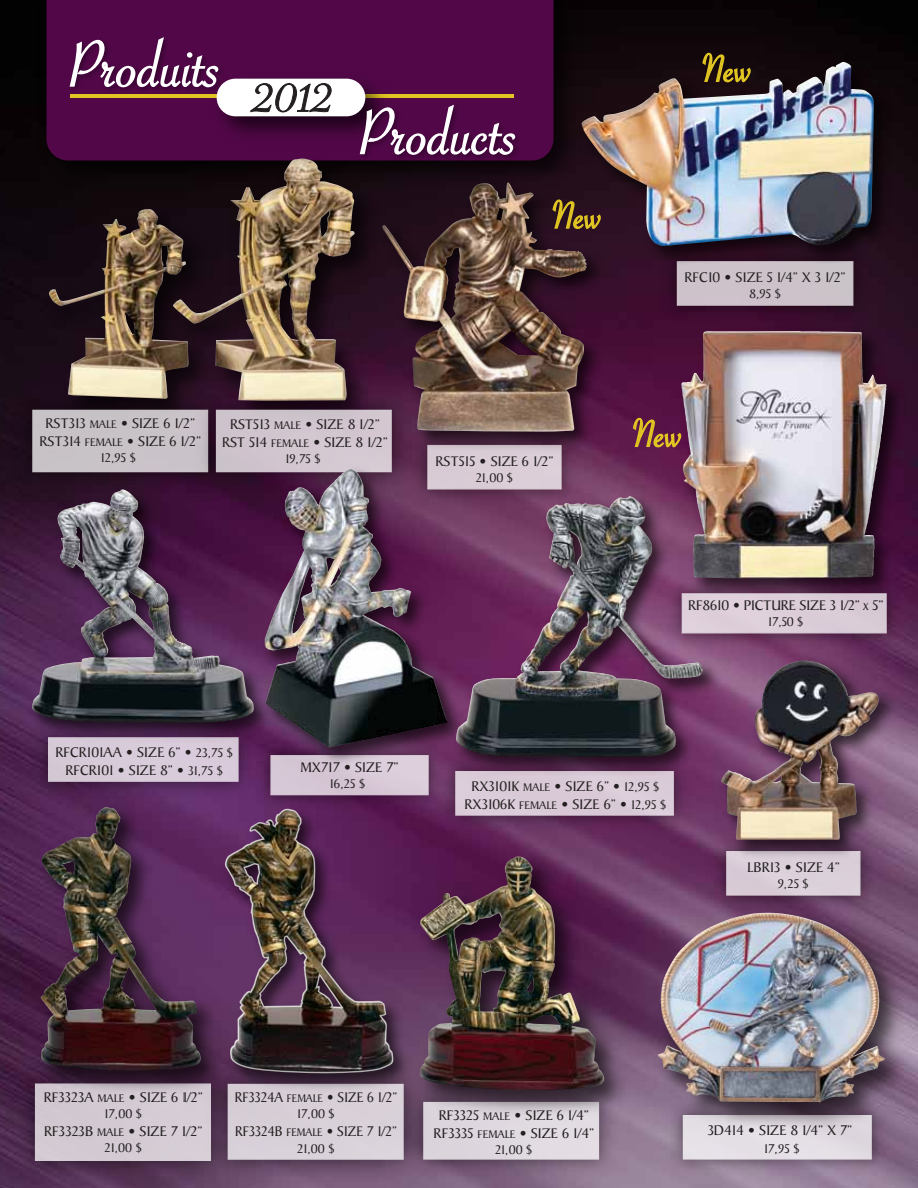
<style>
.page{position:relative;width:918px;height:1188px;background:#fff}
.page>*{position:absolute;margin:0;border:0;box-sizing:border-box;transform-origin:0 0}
.t1{font:69px "Savoye Plain";color:#fff}
.t2{font:15px/18px "Baker Signet";color:#231f20;text-align:center}
.t3{font:15px "Baker Signet";color:#231f20;scale:.95 1}
.t4{font:13.5px "Baker Signet";color:#231f20}
.s1{color:#231f20}
.s2{font-size:11.85px}
.s3{font-size:13.5px}
</style>
<div class="page">
<img style="left:0;top:0;width:918px;height:1188px">
<div style="left:34px;top:0;width:553px;height:148px;background:#080304"></div>
<div style="left:46px;top:0;width:508px;height:148px;background:#520848"></div>
<img style="left:27px;top:753px;width:224px;height:26px">
<div style="left:48px;top:737px;width:191px;height:45px;background:#d8cbdb;border:1px solid #fff"></div>
<img style="left:251px;top:753px;width:182px;height:62px">
<div style="left:270px;top:755px;width:159px;height:40px;background:#d7c8d6;border:1px solid #fff"></div>
<img style="left:433px;top:770px;width:264px;height:68px">
<div style="left:455px;top:771px;width:219px;height:45px;background:#dacbd8;border:1px solid #fff"></div>
<img style="left:662px;top:1142px;width:231px;height:39px">
<div style="left:683px;top:1115px;width:189px;height:45px;background:#e5e0e7;border:1px solid #fff"></div>
<div style="left:427px;top:445px;width:135px;height:45px;background:#dbced8;border:1px solid #fff"></div>
<img style="left:416px;top:148px;width:210px;height:322px">
<img style="left:393px;top:183px;width:194px;height:249px">
<img style="left:656px;top:273px;width:219px;height:54px">
<div style="left:677px;top:261px;width:176px;height:45px;background:#cdc2ca"></div>
<img style="left:567px;top:49px;width:336px;height:224px">
<img style="left:582px;top:62px;width:293px;height:186px">
<img style="left:659px;top:311px;width:259px;height:299px">
<img style="left:681px;top:331px;width:191px;height:243px">
<img style="left:734px;top:574px;width:172px;height:79px">
<div style="left:682px;top:593px;width:205px;height:40px;background:#dccdd8;border:1px solid #fff"></div>
<img style="left:8px;top:1114px;width:230px;height:74px">
<div style="left:35px;top:1083px;width:176px;height:78px;background:#d3cbd4"></div>
<img style="left:201px;top:1114px;width:229px;height:72px">
<div style="left:228px;top:1084px;width:176px;height:76px;background:#d9d0d9;border:2px solid #fff"></div>
<img style="left:400px;top:1137px;width:222px;height:46px">
<div style="left:423px;top:1102px;width:176px;height:58px;background:#e0d9e0;border:1px solid #fff"></div>
<img style="left:28px;top:141px;width:365px;height:245px">
<img style="left:131px;top:158px;width:224px;height:228px">
<img style="left:8px;top:386px;width:184px;height:111px">
<div style="left:32px;top:410px;width:176px;height:62px;background:#c8c2c7"></div>
<img style="left:192px;top:386px;width:224px;height:90px">
<div style="left:216px;top:410px;width:176px;height:62px;background:#d1c5cf"></div>
<img style="left:705px;top:830px;width:177px;height:64px">
<div style="left:726px;top:851px;width:135px;height:45px;background:#dbd0da;border:1px solid #fff"></div>
<img style="left:709px;top:650px;width:195px;height:215px">
<img style="left:720px;top:661px;width:159px;height:179px">
<img style="left:0;top:779px;width:255px;height:335px">
<img style="left:39px;top:807px;width:146px;height:264px">
<img style="left:401px;top:831px;width:240px;height:306px">
<img style="left:430px;top:856px;width:176px;height:234px">
<img style="left:185px;top:789px;width:245px;height:316px">
<img style="left:225px;top:809px;width:168px;height:264px">
<img style="left:17px;top:476px;width:240px;height:277px">
<img style="left:32px;top:491px;width:222px;height:232px">
<img style="left:257px;top:461px;width:213px;height:309px">
<img style="left:285px;top:469px;width:64px;height:106px">
<img style="left:440px;top:482px;width:294px;height:301px">
<img style="left:456px;top:497px;width:221px;height:260px">
<img style="left:645px;top:894px;width:273px;height:248px">
<img style="left:699px;top:913px;width:70px;height:21px">
<img style="left:63px;top:24px;width:180px;height:276px">
<svg style="left:69px;top:36px;width:150px;height:60px;background:#6d345f"></svg>
<img style="left:205px;top:67px;width:193px;height:82px">
<div style="left:218px;top:80px;width:146px;height:36px;background:#fff;border-radius:18px"></div>
<div style="left:217px;top:79px;width:148px;height:37px;border:2px solid #fff;border-radius:18px"></div>
<svg style="left:250px;top:83px;width:82px;height:30px"></svg>
<svg style="left:552px;top:199px;width:50px;height:39px;background:#543921"></svg>
<svg style="left:702px;top:52px;width:49px;height:39px;background:#463513"></svg>
<svg style="left:632px;top:417px;width:50px;height:39px;background:#7a3f40"></svg>
<img style="left:353px;top:91px;width:174px;height:277px">
<svg style="left:359px;top:104px;width:157px;height:59px;background:#652f5d"></svg>
<h1 class="t1" style="left:68px;top:22px;width:268px">Produits <span class="s1">2012</span></h1>
<h1 class="t1" style="left:358px;top:89px;width:161px">Products</h1>
<p class="t2" style="left:39px;top:415px;width:163px">RST313 <span class="s2">MALE</span> • SIZE 6 1/2”<br>RST314 <span class="s2">FEMALE</span> • SIZE 6 1/2”</p>
<p class="t4" style="left:101px;top:450px;width:37px">12,95 $</p>
<p class="t2" style="left:222px;top:415px;width:167px">RST513 <span class="s2">MALE</span> • SIZE 8 1/2”<br>RST 514 <span class="s2">FEMALE</span> • SIZE 8 1/2”</p>
<p class="t4" style="left:285px;top:451px;width:37px">19,75 $</p>
<p class="t2" style="left:436px;top:452px;width:120px">RST515 • SIZE 6 1/2”</p>
<p class="t4" style="left:476px;top:470px;width:39px">21,00 $</p>
<p class="t2" style="left:685px;top:269px;width:163px">RFC10 • SIZE 5 1/4” X 3 1/2”</p>
<p class="t4" style="left:749px;top:286px;width:34px">8,95 $</p>
<p class="t2" style="left:688px;top:596px;width:197px">RF8610 • PICTURE SIZE 3 1/2” x 5”</p>
<p class="t4" style="left:768px;top:614px;width:37px">17,50 $</p>
<p class="t2" style="left:55px;top:744px;width:179px">RFCR101AA • SIZE 6” • <span class="s3">23,75 $<br></span>RFCR101 • SIZE 8” • <span class="s3">31,75 $</span></p>
<p class="t2" style="left:301px;top:759px;width:100px">MX717 • SIZE 7”</p>
<p class="t4" style="left:330px;top:777px;width:37px">16,25 $</p>
<p class="t2" style="left:465px;top:778px;width:204px">RX3101K <span class="s2">MALE</span> • SIZE 6” • <span class="s3">12,95 $<br></span>RX3106K <span class="s2">FEMALE</span> • SIZE 6” • <span class="s3">12,95 $</span></p>
<p class="t2" style="left:747px;top:858px;width:94px">LBR13 • SIZE 4”</p>
<p class="t4" style="left:778px;top:876px;width:33px">9,25 $</p>
<p class="t2" style="left:44px;top:1089px;width:160px">RF3323A <span class="s2">MALE</span> • SIZE 6 1/2”</p>
<p class="t4" style="left:104px;top:1107px;width:39px">17,00 $</p>
<p class="t2" style="left:44px;top:1123px;width:160px">RF3323B <span class="s2">MALE</span> • SIZE 7 1/2”</p>
<p class="t4" style="left:105px;top:1141px;width:39px">21,00 $</p>
<p class="t3" style="left:235px;top:1089px;width:173px">RF3324A <span class="s2">FEMALE</span> • SIZE 6 1/2”</p>
<p class="t4" style="left:297px;top:1107px;width:39px">17,00 $</p>
<p class="t3" style="left:235px;top:1124px;width:172px">RF3324B <span class="s2">FEMALE</span> • SIZE 7 1/2”</p>
<p class="t4" style="left:297px;top:1141px;width:39px">21,00 $</p>
<p class="t2" style="left:434px;top:1107px;width:162px">RF3325 <span class="s2">MALE</span> • SIZE 6 1/4”<br>RF3335 <span class="s2">FEMALE</span> • SIZE 6 1/4”</p>
<p class="t4" style="left:495px;top:1143px;width:39px">21,00 $</p>
<p class="t2" style="left:708px;top:1122px;width:146px">3D414 • SIZE 8 1/4” X 7”</p>
<p class="t4" style="left:764px;top:1141px;width:37px">17,95 $</p>
</div>
